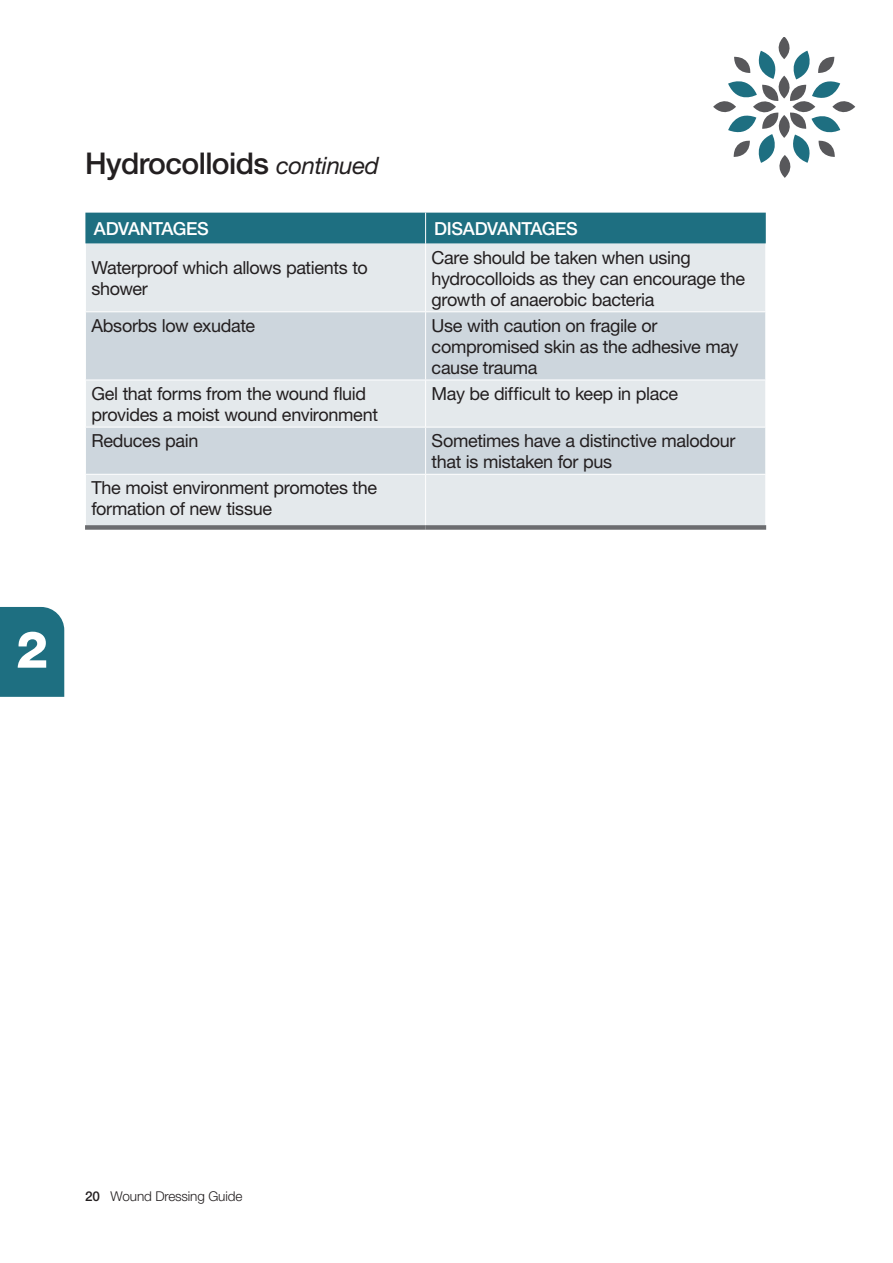
<style>
.page{position:relative;width:893px;height:1263px;background:#fff}
.page>*{position:absolute;margin:0;border:0;box-sizing:border-box;transform-origin:0 0}
.t1{font:800 51px "Helvetica Neue";color:#fff}
.t2{font:500 30px "Helvetica Neue";letter-spacing:-.02em;color:#231f20}
.t3{font:18px/21px "Helvetica Neue";letter-spacing:-.02em;color:#231f20}
.t4{font:500 18px "Helvetica Neue";letter-spacing:-.02em;color:#fff}
.t5{font:300 13.5px "Helvetica Neue";letter-spacing:-.01em;color:#231f20}
.s1{font-weight:400;font-style:italic;font-size:24px}
.s2{font-weight:500}
</style>
<div class="page">
<svg style="left:713px;top:37px;width:142px;height:141px"></svg>
<div style="left:0;top:607px;width:64px;height:90px;background:#1e6f81"></div>
<div style="left:85px;top:213px;width:681px;height:31px;background:#1e6f81"></div>
<div style="left:86px;top:244px;width:679px;height:281px;background:#e4e9ec"></div>
<svg style="left:86px;top:312px;width:679px;height:162px;background:#d4dbe1"></svg>
<hr style="left:425px;top:244px;width:1px;height:67px;background:#fff">
<hr style="left:425px;top:380px;width:1px;height:47px;background:#fff">
<hr style="left:85px;top:311px;width:341px;height:1px;background:#fff">
<hr style="left:426px;top:311px;width:340px;height:1px;background:#fff">
<hr style="left:425px;top:312px;width:1px;height:68px;background:#fff">
<hr style="left:85px;top:380px;width:341px;height:1px;background:#fff">
<hr style="left:426px;top:380px;width:340px;height:1px;background:#fff">
<hr style="left:85px;top:427px;width:341px;height:1px;background:#fff">
<hr style="left:426px;top:427px;width:340px;height:1px;background:#fff">
<hr style="left:425px;top:427px;width:1px;height:47px;background:#fff">
<hr style="left:425px;top:213px;width:1px;height:31px;background:#fff">
<hr style="left:85px;top:474px;width:341px;height:1px;background:#fff">
<hr style="left:426px;top:474px;width:340px;height:1px;background:#fff">
<hr style="left:425px;top:475px;width:1px;height:50px;background:#fff">
<div style="left:85px;top:525px;width:341px;height:5px;background:#6c6d70"></div>
<div style="left:426px;top:525px;width:340px;height:5px;background:#6c6d70"></div>
<h2 class="t2" style="left:85px;top:146px;width:296px">Hydrocolloids <span class="s1">continued</span></h2>
<p class="t4" style="left:94px;top:218px;width:116px">ADVANTAGES</p>
<p class="t4" style="left:434px;top:218px;width:145px">DISADVANTAGES</p>
<p class="t3" style="left:91px;top:257px;width:278px">Waterproof which allows patients to shower</p>
<p class="t3" style="left:432px;top:247px;width:315px">Care should be taken when using hydrocolloids as they can encourage the growth of anaerobic bacteria</p>
<p class="t3" style="left:91px;top:315px;width:165px">Absorbs low exudate</p>
<p class="t3" style="left:432px;top:315px;width:308px">Use with caution on fragile or compromised skin as the adhesive may cause trauma</p>
<p class="t3" style="left:91px;top:383px;width:288px">Gel that forms from the wound fluid provides a moist wound environment</p>
<p class="t3" style="left:432px;top:383px;width:248px">May be difficult to keep in place</p>
<p class="t3" style="left:91px;top:430px;width:109px">Reduces pain</p>
<p class="t3" style="left:432px;top:430px;width:305px">Sometimes have a distinctive malodour that is mistaken for pus</p>
<p class="t3" style="left:91px;top:477px;width:287px">The moist environment promotes the formation of new tissue</p>
<h1 class="t1" style="left:16px;top:619px;width:34px">2</h1>
<p class="t5" style="left:85px;top:1188px;width:159px"><span class="s2">20</span> Wound Dressing Guide</p>
</div>
